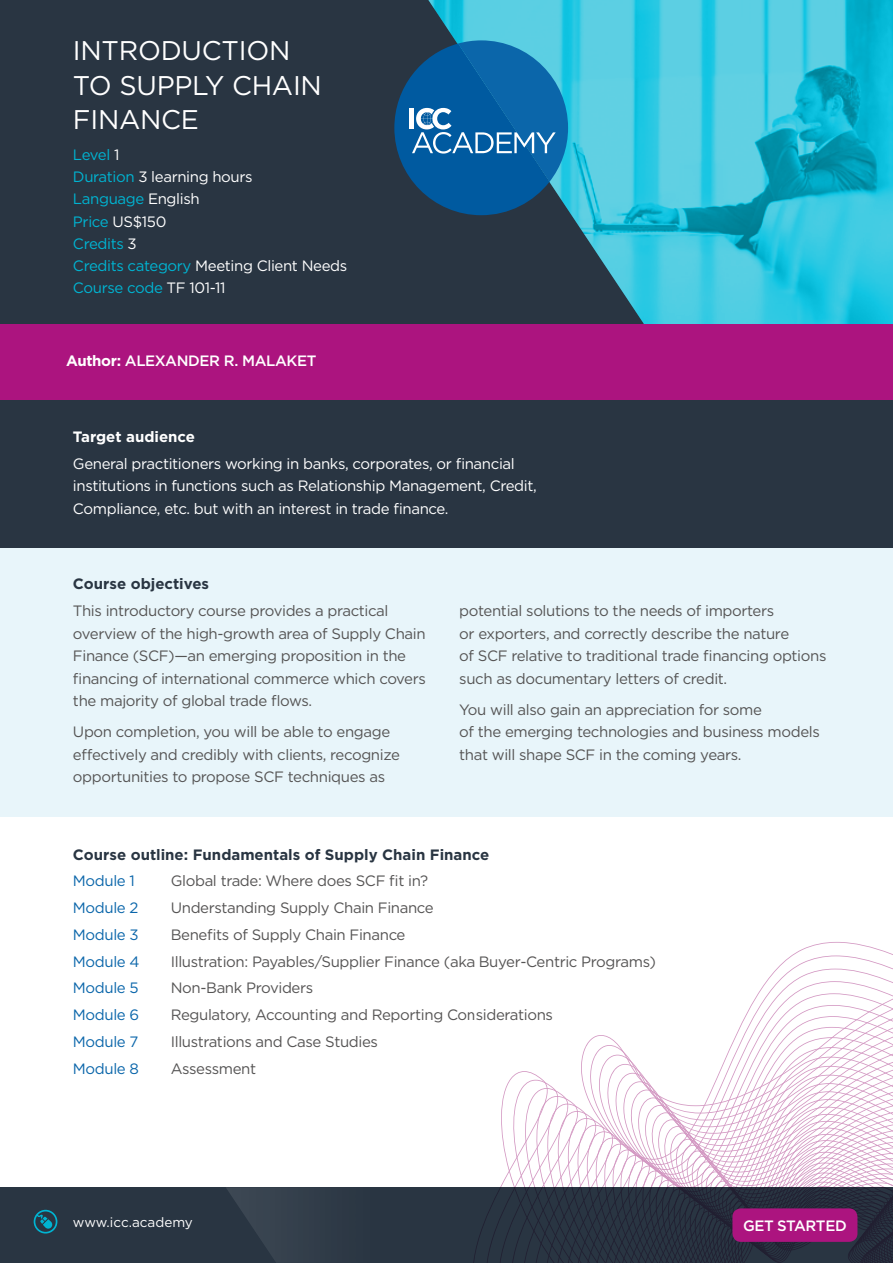
<style>
.page{position:relative;width:893px;height:1263px;background:#fff}
.page>*{position:absolute;margin:0;border:0;box-sizing:border-box;transform-origin:0 0}
.t1{font:27px/34.5px "Gotham";letter-spacing:-.01em;color:#fff}
.t2{font:15px/22.5px "Gotham";letter-spacing:-.025em;color:#555454}
.t3{font:15px/22.5px "Gotham";letter-spacing:-.025em;color:#fff}
.t4{font:15px/22.2px "Gotham";letter-spacing:-.025em;color:#00b4d2}
.t5{font:700 15px "Gotham";color:#293542}
.t6{font:15px "Gotham";letter-spacing:-.025em;color:#0b66aa}
.t7{font:500 15px "Gotham";letter-spacing:-.025em;color:#fff}
.t8{font:700 15px "Gotham";color:#fff}
.t9{font:13.5px "Gotham";color:#fff}
.s1{color:#fff}
.s2{font-weight:700}
</style>
<div class="page">
<div style="left:0;top:0;width:893px;height:324px;background:#293542"></div>
<div style="left:0;top:1187px;width:893px;height:76px;background:#293542"></div>
<svg style="left:34px;top:1210px;width:23px;height:23px"></svg>
<img style="left:226px;top:1187px;width:72px;height:76px">
<img style="left:428px;top:0;width:465px;height:324px">
<div style="left:0;top:548px;width:893px;height:268px;background:#e8f5fa"></div>
<div style="left:0;top:400px;width:893px;height:148px;background:#293542"></div>
<svg style="left:758px;top:981px;width:135px;height:12px"></svg>
<svg style="left:751px;top:993px;width:142px;height:12px"></svg>
<svg style="left:745px;top:1005px;width:148px;height:11px"></svg>
<svg style="left:739px;top:1016px;width:154px;height:11px"></svg>
<svg style="left:473px;top:1027px;width:420px;height:236px"></svg>
<svg style="left:394px;top:40px;width:174px;height:175px;background:#18679e"></svg>
<div style="left:0;top:324px;width:893px;height:76px;background:#ac147f"></div>
<div style="left:732px;top:1208px;width:125px;height:34px;background:#ac147f;border-radius:9px"></div>
<h1 class="t1" style="left:73px;top:33px;width:250px">INTRODUCTION<br>TO SUPPLY CHAIN<br>FINANCE</h1>
<p class="t4" style="left:73px;top:143px;width:276px">Level <span class="s1">1<br></span>Duration <span class="s1">3 learning hours<br></span>Language <span class="s1">English<br></span>Price <span class="s1">US$150<br></span>Credits <span class="s1">3<br></span>Credits category <span class="s1">Meeting Client Needs<br></span>Course code <span class="s1">TF 101-11</span></p>
<p class="t7" style="left:66px;top:351px;width:252px"><span class="s2">Author:</span> ALEXANDER R. MALAKET</p>
<p class="t8" style="left:73px;top:427px;width:124px">Target audience</p>
<p class="t3" style="left:73px;top:452px;width:465px">General practitioners working in banks, corporates, or financial institutions in functions such as Relationship Management, Credit,<br>Compliance, etc. but with an interest in trade finance.</p>
<p class="t5" style="left:73px;top:574px;width:138px">Course objectives</p>
<p class="t2" style="left:73px;top:599px;width:354px">This introductory course provides a practical overview of the high-growth area of Supply Chain Finance (SCF)—an emerging proposition in the financing of international commerce which covers the majority of global trade flows.</p>
<p class="t2" style="left:73px;top:720px;width:328px">Upon completion, you will be able to engage effectively and credibly with clients, recognize opportunities to propose SCF techniques as</p>
<p class="t2" style="left:459px;top:599px;width:369px">potential solutions to the needs of importers<br>or exporters, and correctly describe the nature<br>of SCF relative to traditional trade financing options such as documentary letters of credit.</p>
<p class="t2" style="left:459px;top:698px;width:362px">You will also gain an appreciation for some<br>of the emerging technologies and business models that will shape SCF in the coming years.</p>
<p class="t5" style="left:73px;top:844px;width:418px">Course outline: Fundamentals of Supply Chain Finance</p>
<p class="t6" style="left:73px;top:871px;width:63px">Module 1</p>
<p class="t2" style="left:171px;top:869px;width:259px">Global trade: Where does SCF fit in?</p>
<p class="t6" style="left:73px;top:898px;width:67px">Module 2</p>
<p class="t2" style="left:171px;top:896px;width:264px">Understanding Supply Chain Finance</p>
<p class="t6" style="left:73px;top:925px;width:67px">Module 3</p>
<p class="t2" style="left:171px;top:923px;width:236px">Benefits of Supply Chain Finance</p>
<p class="t6" style="left:73px;top:952px;width:68px">Module 4</p>
<p class="t2" style="left:171px;top:950px;width:487px">Illustration: Payables/Supplier Finance (aka Buyer-Centric Programs)</p>
<p class="t6" style="left:73px;top:978px;width:67px">Module 5</p>
<p class="t2" style="left:171px;top:976px;width:144px">Non-Bank Providers</p>
<p class="t6" style="left:73px;top:1005px;width:68px">Module 6</p>
<p class="t2" style="left:171px;top:1003px;width:384px">Regulatory, Accounting and Reporting Considerations</p>
<p class="t6" style="left:73px;top:1032px;width:67px">Module 7</p>
<p class="t2" style="left:171px;top:1030px;width:209px">Illustrations and Case Studies</p>
<p class="t6" style="left:73px;top:1059px;width:68px">Module 8</p>
<p class="t2" style="left:171px;top:1057px;width:87px">Assessment</p>
<p class="t9" style="left:73px;top:1213px;width:121px">www.icc.academy</p>
<p class="t7" style="left:743px;top:1215px;width:105px">GET STARTED</p>
</div>
